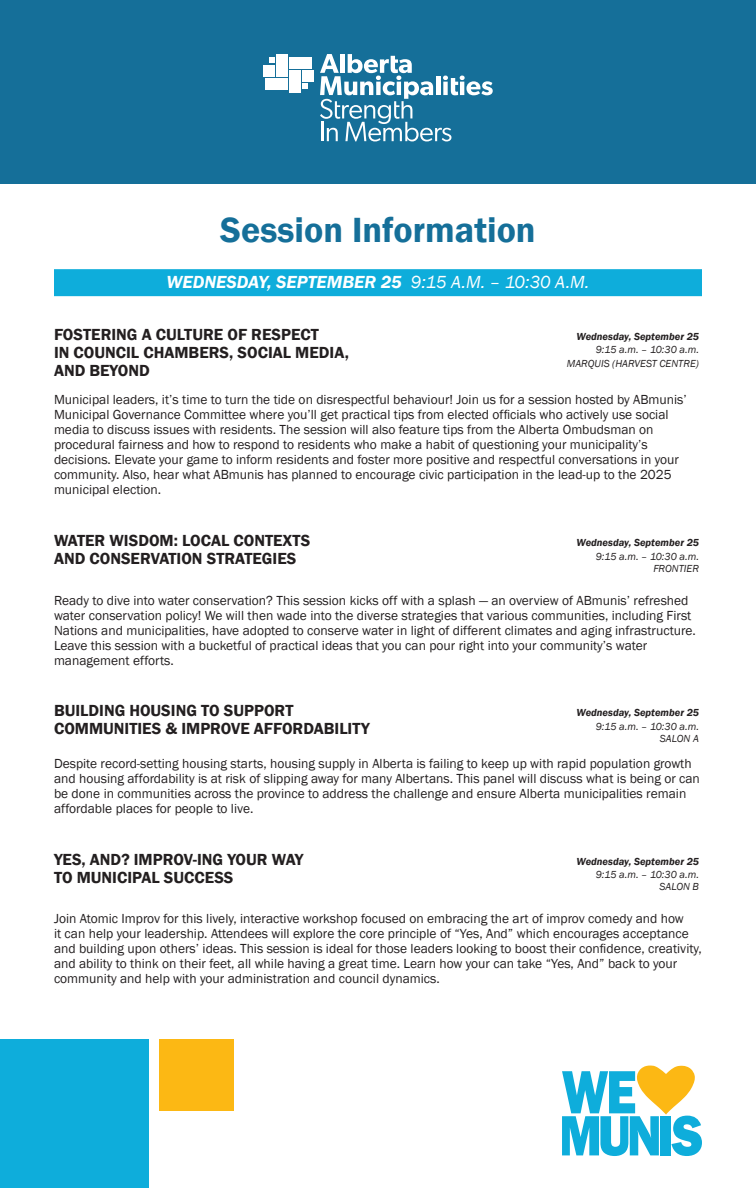
<style>
.page{position:relative;width:756px;height:1188px;background:#fff}
.page>*{position:absolute;margin:0;border:0;box-sizing:border-box;transform-origin:0 0}
.HEADER_2021{font:600 36px "Franklin Gothic";color:#156f99}
.SUB-SUBHEAD_2021{font:italic 600 18px "Franklin Gothic";color:#fff}
.SUB-SUBHEAD_2021-2{font:600 16.5px "Franklin Gothic";color:#231f20}
.SUB-SUBHEAD_2021-3{font:13.5px/15px "Franklin Gothic";color:#231f20}
.Body{font:13.5px/15px "Franklin Gothic";color:#231f20}
.SUB-SUBHEAD_2021-4{font:italic 10.5px/12px "Franklin Gothic";color:#231f20;text-align:right}
.SUB-SUBHEAD_2021-5{font:italic 600 10.5px "Franklin Gothic";color:#231f20}
.s1{font-weight:400}
</style>
<div class="page">
<svg style="left:562px;top:1066px;width:140px;height:90px"></svg>
<div style="left:0;top:1039px;width:149px;height:149px;background:#0eaddb"></div>
<div style="left:159px;top:1039px;width:74px;height:72px;background:#fcb814"></div>
<div style="left:0;top:0;width:756px;height:183px;background:#156f99"></div>
<div style="left:290px;top:71px;width:11px;height:22px;background:#fff"></div>
<div style="left:290px;top:58px;width:22px;height:11px;background:#fff"></div>
<div style="left:303px;top:71px;width:11px;height:11px;background:#fff"></div>
<svg style="left:303px;top:84px;width:5px;height:5px"></svg>
<div style="left:277px;top:54px;width:11px;height:22px;background:#fff"></div>
<div style="left:266px;top:78px;width:22px;height:11px;background:#fff"></div>
<div style="left:263px;top:65px;width:12px;height:11px;background:#fff"></div>
<svg style="left:269px;top:58px;width:6px;height:5px"></svg>
<svg style="left:320px;top:54px;width:173px;height:87px"></svg>
<div style="left:54px;top:269px;width:648px;height:27px;background:#0eaddb"></div>
<p class="HEADER_2021" style="left:220px;top:208px;width:317px">Session Information</p>
<p class="SUB-SUBHEAD_2021" style="left:167px;top:270px;width:424px">WEDNESDAY, SEPTEMBER 25 <span class="s1">9:15 A.M. – 10:30 A.M.</span></p>
<p class="SUB-SUBHEAD_2021-2" style="left:54px;top:324px;width:266px">FOSTERING A CULTURE OF RESPECT</p>
<p class="SUB-SUBHEAD_2021-5" style="left:577px;top:330px;width:124px">Wednesday, September 25</p>
<p class="SUB-SUBHEAD_2021-2" style="left:54px;top:342px;width:297px">IN COUNCIL CHAMBERS, SOCIAL MEDIA,</p>
<p class="SUB-SUBHEAD_2021-4" style="left:596px;top:344px;width:105px">9:15 a.m. – 10:30 a.m.</p>
<p class="SUB-SUBHEAD_2021-2" style="left:54px;top:360px;width:97px">AND BEYOND</p>
<p class="SUB-SUBHEAD_2021-4" style="left:567px;top:358px;width:134px">MARQUIS (HARVEST CENTRE)</p>
<p class="SUB-SUBHEAD_2021-3" style="left:54px;top:393px;width:634px">Municipal leaders, it’s time to turn the tide on disrespectful behaviour! Join us for a session hosted by ABmunis’ Municipal Governance Committee where you’ll get practical tips from elected officials who actively use social media to discuss issues with residents. The session will also feature tips from the Alberta Ombudsman on procedural fairness and how to respond to residents who make a habit of questioning your municipality’s decisions. Elevate your game to inform residents and foster more positive and respectful conversations in your community. Also, hear what ABmunis has planned to encourage civic participation in the lead-up to the 2025 municipal election.</p>
<p class="SUB-SUBHEAD_2021-2" style="left:54px;top:530px;width:258px">WATER WISDOM: LOCAL CONTEXTS</p>
<p class="SUB-SUBHEAD_2021-5" style="left:577px;top:536px;width:124px">Wednesday, September 25</p>
<p class="SUB-SUBHEAD_2021-2" style="left:54px;top:548px;width:244px">AND CONSERVATION STRATEGIES</p>
<p class="SUB-SUBHEAD_2021-4" style="left:596px;top:550px;width:105px">9:15 a.m. – 10:30 a.m.<br>FRONTIER</p>
<p class="SUB-SUBHEAD_2021-3" style="left:54px;top:593px;width:644px">Ready to dive into water conservation? This session kicks off with a splash — an overview of ABmunis’ refreshed water conservation policy! We will then wade into the diverse strategies that various communities, including First Nations and municipalities, have adopted to conserve water in light of different climates and aging infrastructure.<br>Leave this session with a bucketful of practical ideas that you can pour right into your community’s water management efforts.</p>
<p class="SUB-SUBHEAD_2021-2" style="left:54px;top:701px;width:241px">BUILDING HOUSING TO SUPPORT</p>
<p class="SUB-SUBHEAD_2021-5" style="left:577px;top:706px;width:124px">Wednesday, September 25</p>
<p class="SUB-SUBHEAD_2021-2" style="left:54px;top:719px;width:317px">COMMUNITIES &amp; IMPROVE AFFORDABILITY</p>
<p class="SUB-SUBHEAD_2021-4" style="left:596px;top:721px;width:105px">9:15 a.m. – 10:30 a.m.<br>SALON A</p>
<p class="Body" style="left:54px;top:756px;width:647px">Despite record-setting housing starts, housing supply in Alberta is failing to keep up with rapid population growth and housing affordability is at risk of slipping away for many Albertans. This panel will discuss what is being or can be done in communities across the province to address the challenge and ensure Alberta municipalities remain affordable places for people to live.</p>
<p class="SUB-SUBHEAD_2021-2" style="left:54px;top:849px;width:251px">YES, AND? IMPROV-ING YOUR WAY</p>
<p class="SUB-SUBHEAD_2021-5" style="left:577px;top:855px;width:124px">Wednesday, September 25</p>
<p class="SUB-SUBHEAD_2021-2" style="left:54px;top:867px;width:181px">TO MUNICIPAL SUCCESS</p>
<p class="SUB-SUBHEAD_2021-4" style="left:596px;top:869px;width:105px">9:15 a.m. – 10:30 a.m.<br>SALON B</p>
<p class="SUB-SUBHEAD_2021-3" style="left:54px;top:912px;width:649px">Join Atomic Improv for this lively, interactive workshop focused on embracing the art of improv comedy and how<br>it can help your leadership. Attendees will explore the core principle of “Yes, And” which encourages acceptance and building upon others’ ideas. This session is ideal for those leaders looking to boost their confidence, creativity, and ability to think on their feet, all while having a great time. Learn how your can take “Yes, And” back to your community and help with your administration and council dynamics.</p>
</div>
